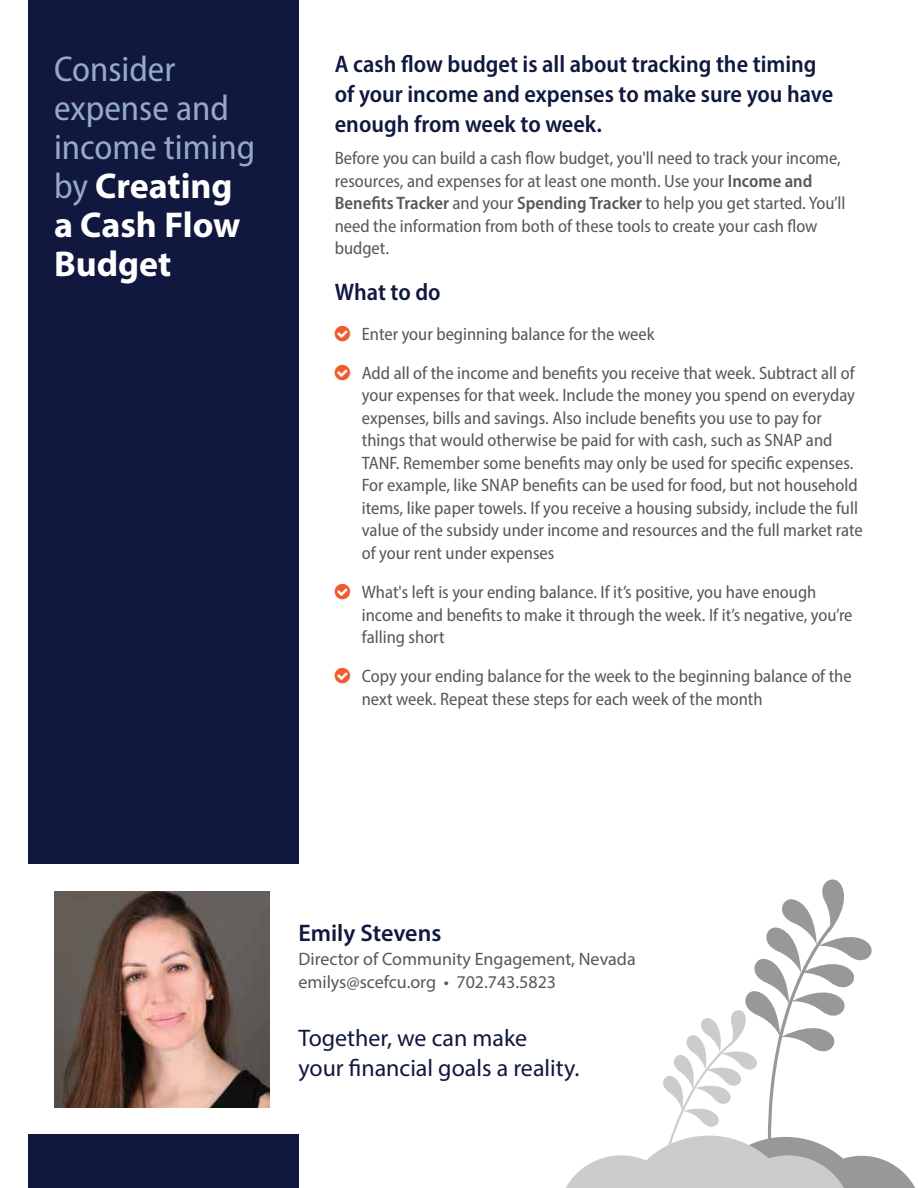
<style>
.page{position:relative;width:918px;height:1188px;background:#fff}
.page>*{position:absolute;margin:0;border:0;box-sizing:border-box;transform-origin:0 0}
.t1{font:semi-condensed 36px/39px "Myriad Pro";color:#95a9ca}
.t2{font:600 semi-condensed 24px/30px "Myriad Pro";color:#10183f}
.t3{font:24px/30px "Myriad Pro";color:#10183f}
.t4{font:600 24px "Myriad Pro";color:#10183f}
.t5{font:semi-condensed 18px/22.5px "Myriad Pro";color:#565757}
.t6{font:18px/24px "Myriad Pro";color:#565757}
.s1{font-weight:700;font-stretch:normal;color:#fff}
.s2{font-weight:600}
</style>
<div class="page">
<div style="left:28px;top:0;width:270px;height:864px;background:#10183f"></div>
<img style="left:54px;top:891px;width:216px;height:216px">
<div style="left:28px;top:1134px;width:270px;height:54px;background:#10183f"></div>
<svg style="left:745px;top:879px;width:170px;height:309px"></svg>
<svg style="left:566px;top:1007px;width:283px;height:181px"></svg>
<h1 class="t1" style="left:54px;top:49px;width:203px">Consider expense and income timing by <span class="s1">Creating a Cash Flow<br>Budget</span></h1>
<h2 class="t2" style="left:335px;top:48px;width:500px">A cash flow budget is all about tracking the timing of your income and expenses to make sure you have enough from week to week.</h2>
<p class="t5" style="left:335px;top:147px;width:512px">Before you can build a cash flow budget, you'll need to track your income, resources, and expenses for at least one month. Use your <span class="s2">Income and Benefits Tracker</span> and your <span class="s2">Spending Tracker</span> to help you get started. You’ll need the information from both of these tools to create your cash flow budget.</p>
<h2 class="t2" style="left:335px;top:277px;width:107px">What to do</h2>
<p class="t5" style="left:362px;top:314px;width:494px;line-height:39.3px">Enter your beginning balance for the week<br>Add all of the income and benefits you receive that week. Subtract all of</p>
<p class="t5" style="left:362px;top:384px;width:503px">your expenses for that week. Include the money you spend on everyday expenses, bills and savings. Also include benefits you use to pay for things that would otherwise be paid for with cash, such as SNAP and TANF. Remember some benefits may only be used for specific expenses.<br>For example, like SNAP benefits can be used for food, but not household items, like paper towels. If you receive a housing subsidy, include the full value of the subsidy under income and resources and the full market rate of your rent under expenses</p>
<p class="t5" style="left:362px;top:581px;width:492px">What's left is your ending balance. If it’s positive, you have enough income and benefits to make it through the week. If it’s negative, you’re falling short</p>
<p class="t5" style="left:362px;top:665px;width:491px">Copy your ending balance for the week to the beginning balance of the next week. Repeat these steps for each week of the month</p>
<h2 class="t4" style="left:298px;top:917px;width:144px">Emily Stevens</h2>
<p class="t6" style="left:298px;top:946px;width:339px">Director of Community Engagement, Nevada emilys@scefcu.org • 702.743.5823</p>
<h2 class="t3" style="left:298px;top:1022px;width:282px">Together, we can make<br>your financial goals a reality.</h2>
</div>
